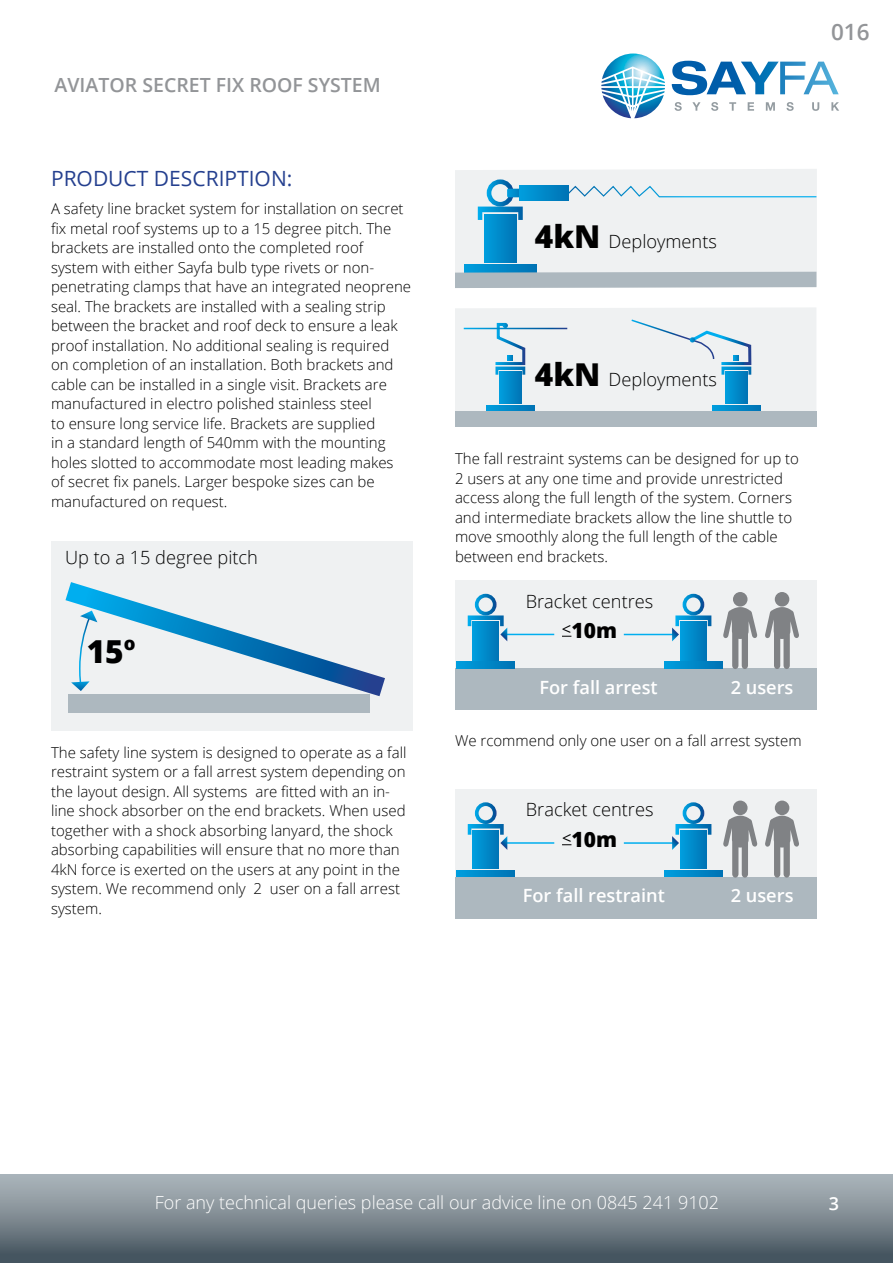
<style>
.page{position:relative;width:893px;height:1263px;background:#fff}
.page>*{position:absolute;margin:0;border:0;box-sizing:border-box;transform-origin:0 0}
.t1{font:800 31.65px "Open Sans";color:#000}
.t2{font:600 22.5px "Open Sans";color:#939598}
.t3{font:21px "Open Sans";color:#25408f}
.t4{font:800 21px "Open Sans";color:#000}
.t5{font:600 19.5px "Open Sans";color:#939598}
.t6{font:300 18.3px "Open Sans";color:#000}
.t7{font:600 18.3px "Open Sans";color:#fff}
.t8{font:300 18px "Open Sans";color:#fff}
.t9{font:600 18px "Open Sans";color:#fff}
.t10{font:300 15px/19.5px "Open Sans";color:#000}
.s1{font-weight:800;font-size:31.5px}
.s2{font-weight:400;font-size:16.5px}
</style>
<div class="page">
<svg style="left:601px;top:54px;width:64px;height:64px"></svg>
<svg style="left:675px;top:102px;width:7px;height:9px"></svg>
<svg style="left:692px;top:102px;width:8px;height:9px"></svg>
<svg style="left:711px;top:102px;width:7px;height:9px"></svg>
<svg style="left:729px;top:102px;width:7px;height:9px"></svg>
<svg style="left:748px;top:102px;width:6px;height:9px"></svg>
<svg style="left:766px;top:102px;width:9px;height:9px"></svg>
<svg style="left:786px;top:102px;width:8px;height:9px"></svg>
<svg style="left:812px;top:102px;width:7px;height:9px"></svg>
<svg style="left:831px;top:102px;width:8px;height:9px"></svg>
<svg style="left:672px;top:61px;width:167px;height:34px"></svg>
<div style="left:0;top:1175px;width:893px;height:88px;background:linear-gradient(to bottom,#b2babf,#43525d)"></div>
<div style="left:51px;top:541px;width:361px;height:190px;background:#eff1f2"></div>
<div style="left:68px;top:694px;width:302px;height:19px;background:#adb8bf"></div>
<svg style="left:65px;top:582px;width:320px;height:114px"></svg>
<svg style="left:455px;top:169px;width:362px;height:119px"></svg>
<svg style="left:455px;top:308px;width:361px;height:103px"></svg>
<svg style="left:486px;top:405px;width:48px;height:6px"></svg>
<svg style="left:712px;top:405px;width:48px;height:6px"></svg>
<div style="left:455px;top:411px;width:361px;height:15px;background:#adb8bf"></div>
<div style="left:455px;top:789px;width:361px;height:90px;background:#eff1f2"></div>
<div style="left:455px;top:877px;width:361px;height:41px;background:#adb8bf"></div>
<div style="left:775px;top:800px;width:14px;height:15px;background:#808285;border-radius:50%"></div>
<svg style="left:765px;top:816px;width:34px;height:62px"></svg>
<div style="left:733px;top:800px;width:15px;height:15px;background:#808285;border-radius:50%"></div>
<svg style="left:723px;top:816px;width:34px;height:62px"></svg>
<hr style="left:503px;top:842px;width:51px;height:2px;background:#00aeef">
<hr style="left:624px;top:842px;width:52px;height:2px;background:#00aeef">
<div style="left:475px;top:802px;width:22px;height:22px;border:4px solid #fff;border-radius:50%"></div>
<div style="left:473px;top:830px;width:26px;height:39px;background:linear-gradient(to right,#009edd,#0075b7)"></div>
<svg style="left:468px;top:824px;width:39px;height:26px"></svg>
<svg style="left:457px;top:870px;width:57px;height:7px"></svg>
<div style="left:683px;top:802px;width:21px;height:22px;border:4px solid #fff;border-radius:50%"></div>
<div style="left:680px;top:830px;width:26px;height:39px;background:linear-gradient(to right,#009fde,#0076b8)"></div>
<svg style="left:672px;top:824px;width:39px;height:26px"></svg>
<svg style="left:665px;top:870px;width:57px;height:7px"></svg>
<div style="left:455px;top:580px;width:361px;height:90px;background:#eff1f2"></div>
<div style="left:455px;top:668px;width:361px;height:42px;background:#adb8bf"></div>
<hr style="left:502px;top:634px;width:52px;height:1px;background:#00aeef">
<hr style="left:624px;top:634px;width:51px;height:1px;background:#00aeef">
<div style="left:475px;top:594px;width:21px;height:21px;border:4px solid #fff;border-radius:50%"></div>
<div style="left:473px;top:622px;width:26px;height:38px;background:linear-gradient(to right,#009edd,#0075b7)"></div>
<svg style="left:468px;top:615px;width:39px;height:26px"></svg>
<svg style="left:457px;top:662px;width:57px;height:6px"></svg>
<div style="left:683px;top:594px;width:21px;height:21px;border:4px solid #fff;border-radius:50%"></div>
<div style="left:680px;top:622px;width:26px;height:38px;background:linear-gradient(to right,#009fde,#0076b8)"></div>
<svg style="left:672px;top:615px;width:39px;height:26px"></svg>
<svg style="left:665px;top:662px;width:57px;height:6px"></svg>
<div style="left:775px;top:592px;width:14px;height:14px;background:#808285;border-radius:50%"></div>
<svg style="left:765px;top:607px;width:34px;height:62px"></svg>
<div style="left:733px;top:592px;width:14px;height:14px;background:#808285;border-radius:50%"></div>
<svg style="left:723px;top:607px;width:34px;height:62px"></svg>
<h3 class="t5" style="left:55px;top:72px;width:328px">AVIATOR SECRET FIX ROOF SYSTEM</h3>
<h3 class="t3" style="left:51px;top:164px;width:243px">PRODUCT DESCRIPTION:</h3>
<p class="t10" style="left:51px;top:199px;width:362px">A safety line bracket system for installation on secret fix metal roof systems up to a 15 degree pitch. The brackets are installed onto the completed roof system with either Sayfa bulb type rivets or non&shy;penetrating clamps that have an integrated neoprene seal. The brackets are installed with a sealing strip between the bracket and roof deck to ensure a leak proof installation. No additional sealing is required<br>on completion of an installation. Both brackets and cable can be installed in a single visit. Brackets are manufactured in electro polished stainless steel<br>to ensure long service life. Brackets are supplied<br>in a standard length of 540mm with the mounting holes slotted to accommodate most leading makes<br>of secret fix panels. Larger bespoke sizes can be manufactured on request.</p>
<p class="t6" style="left:65px;top:545px;width:194px">Up to a 15 degree pitch</p>
<h1 class="t1" style="left:87px;top:628px;width:50px">15<sup>o</sup></h1>
<p class="t10" style="left:51px;top:742px;width:357px">The safety line system is designed to operate as a fall restraint system or a fall arrest system depending on the layout design. All systems are fitted with an in&shy;line shock absorber on the end brackets. When used together with a shock absorbing lanyard, the shock absorbing capabilities will ensure that no more than 4kN force is exerted on the users at any point in the system. We recommend only 2 user on a fall arrest system.</p>
<h2 class="t2" style="left:831px;top:16px;width:40px">016</h2>
<p class="t6" style="left:535px;top:229px;width:184px"><span class="s1">4kN</span> Deployments</p>
<p class="t6" style="left:535px;top:367px;width:184px"><span class="s1">4kN</span> Deployments</p>
<p class="t10" style="left:455px;top:448px;width:345px">The fall restraint systems can be designed for up to 2 users at any one time and provide unrestricted access along the full length of the system. Corners and intermediate brackets allow the line shuttle to move smoothly along the full length of the cable between end brackets.</p>
<p class="t6" style="left:526px;top:588px;width:129px">Bracket centres</p>
<h3 class="t4" style="left:562px;top:614px;width:57px"><span class="s2">&lt;</span>10m</h3>
<p class="t7" style="left:539px;top:674px;width:120px">For fall arrest</p>
<p class="t7" style="left:731px;top:674px;width:64px">2 users</p>
<p class="t10" style="left:455px;top:730px;width:348px">We rcommend only one user on a fall arrest system</p>
<p class="t6" style="left:526px;top:797px;width:129px">Bracket centres</p>
<h3 class="t4" style="left:562px;top:823px;width:57px"><span class="s2">&lt;</span>10m</h3>
<p class="t7" style="left:523px;top:883px;width:144px">For fall restraint</p>
<p class="t7" style="left:731px;top:883px;width:64px">2 users</p>
<p class="t8" style="left:155px;top:1190px;width:566px">For any technical queries please call our advice line on 0845 241 9102</p>
<p class="t9" style="left:829px;top:1191px;width:12px">3</p>
</div>
